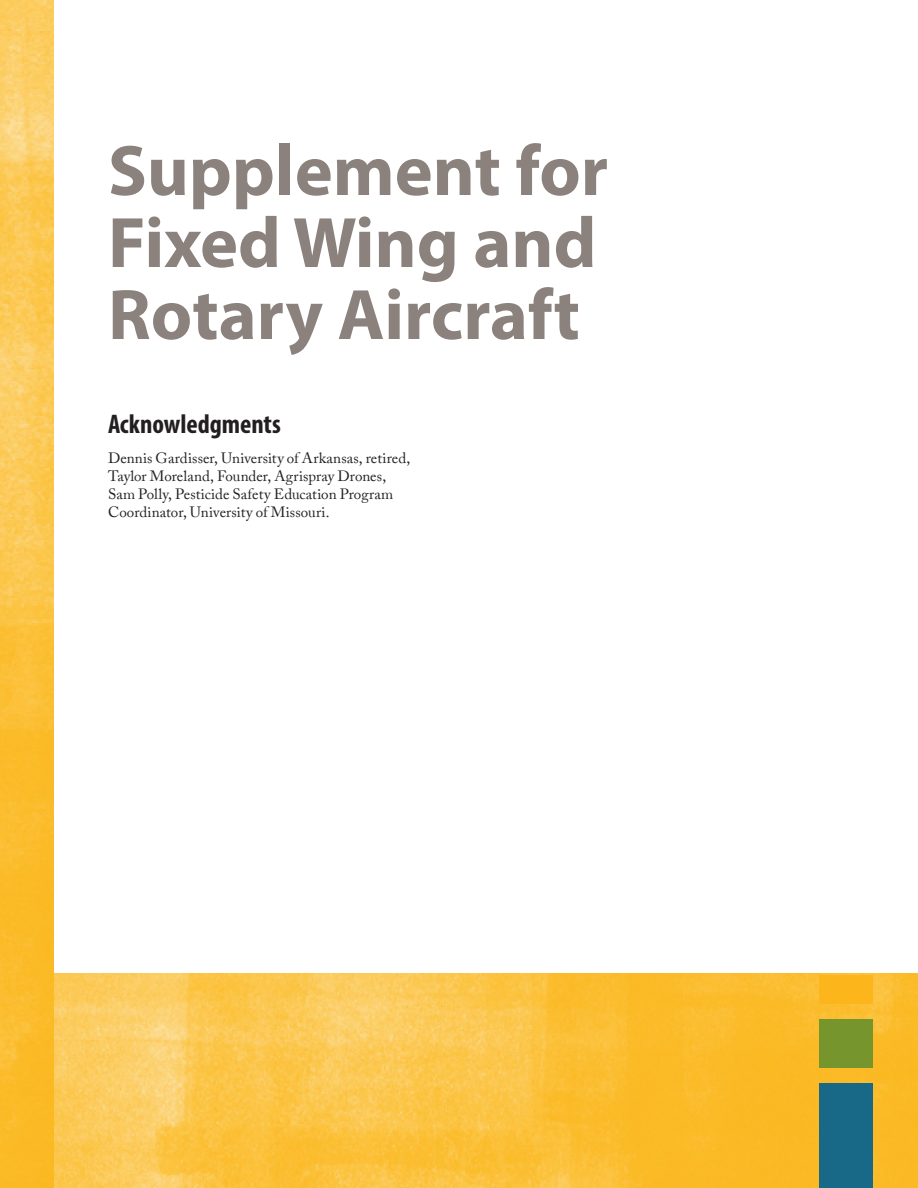
<style>
.page{position:relative;width:918px;height:1188px;background:#fff}
.page>*{position:absolute;margin:0;border:0;box-sizing:border-box;transform-origin:0 0}
.t1{font:700 72px/72px "Myriad Pro";color:#8b827d}
.t2{font:700 condensed 27px "Myriad Pro";color:#231f20}
.t3{font:15px/18px "Adobe Caslon Pro";letter-spacing:.005em;color:#231f20}
</style>
<div class="page">
<img style="left:54px;top:974px;width:864px;height:214px">
<div style="left:819px;top:1083px;width:54px;height:105px;background:#186887"></div>
<div style="left:819px;top:1019px;width:54px;height:48px;background:#76952c"></div>
<div style="left:819px;top:975px;width:54px;height:29px;background:#fcb61c"></div>
<img style="left:0;top:0;width:54px;height:1188px">
<h1 class="t1" style="left:108px;top:132px;width:502px">Supplement for<br>Fixed Wing and<br>Rotary Aircraft</h1>
<h2 class="t2" style="left:108px;top:407px;width:174px">Acknowledgments</h2>
<p class="t3" style="left:108px;top:448px;width:304px">Dennis Gardisser, University of Arkansas, retired, Taylor Moreland, Founder, Agrispray Drones, Sam Polly, Pesticide Safety Education Program Coordinator, University of Missouri.</p>
</div>
